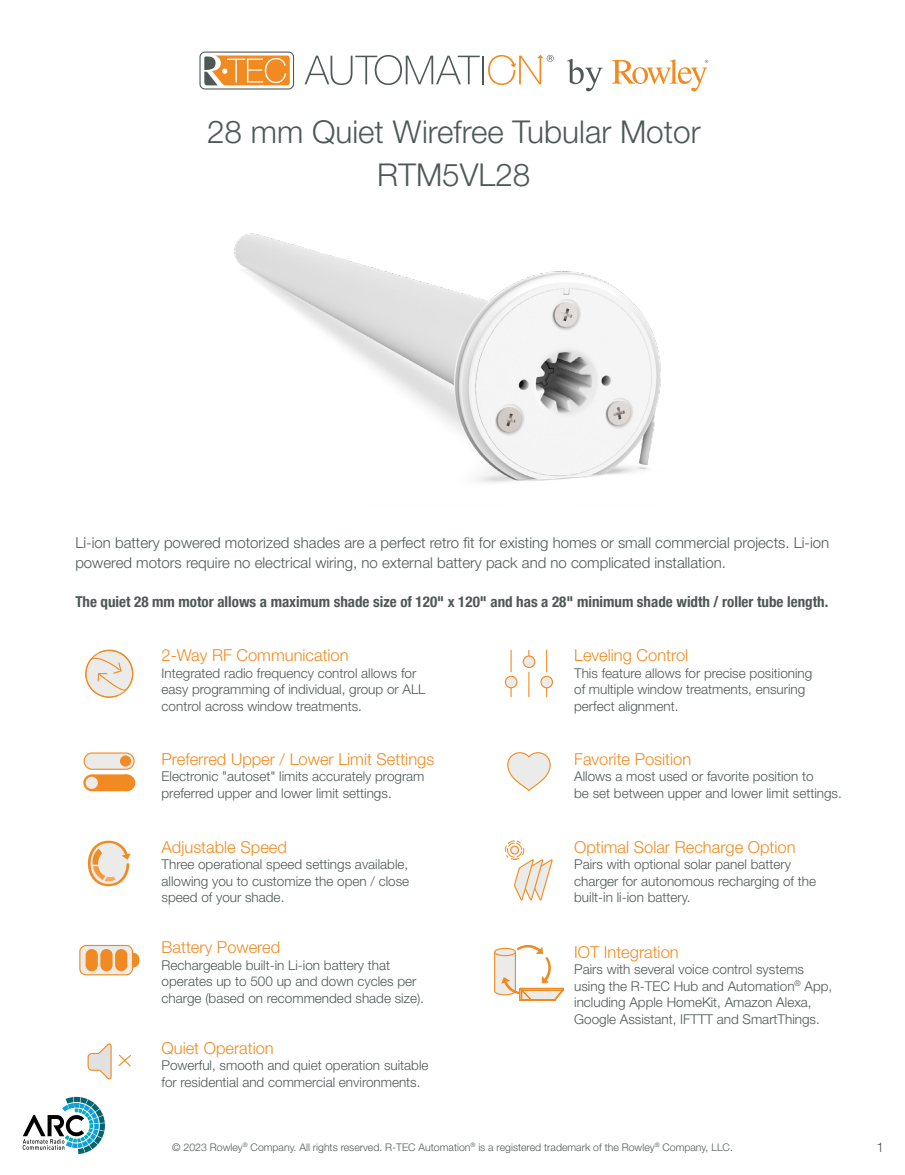
<style>
.page{position:relative;width:905px;height:1175px;background:#fff}
.page>*{position:absolute;margin:0;border:0;box-sizing:border-box;transform-origin:0 0}
.t1{font:300 31.5px "Helvetica Neue LT Pro";color:#4f5858}
.t2{font:300 16.5px "Helvetica Neue LT Pro";color:#f18b21}
.t3{font:300 15px/19.5px "Helvetica Neue LT Pro";color:#4f5757}
.t4{font:700 condensed 15px "Helvetica Neue LT Pro";color:#4f5757}
.t5{font:300 13.5px/16.5px "Helvetica Neue LT Pro";color:#4f5757}
.t6{font:300 13.5px "Helvetica Neue LT Pro";color:#4f5858}
.t7{font:300 10.5px "Helvetica Neue LT Pro";color:#4f5858}
</style>
<div class="page">
<img style="left:203px;top:51px;width:506px;height:432px">
<svg style="left:612px;top:59px;width:96px;height:32px"></svg>
<svg style="left:567px;top:59px;width:35px;height:32px"></svg>
<hr style="left:482px;top:56px;width:2px;height:28px;background:#4f5757">
<svg style="left:304px;top:55px;width:176px;height:30px"></svg>
<svg style="left:199px;top:52px;width:95px;height:38px"></svg>
<svg style="left:488px;top:55px;width:65px;height:30px"></svg>
<svg style="left:23px;top:1096px;width:82px;height:58px"></svg>
<svg style="left:85px;top:649px;width:49px;height:49px"></svg>
<svg style="left:494px;top:944px;width:70px;height:57px"></svg>
<svg style="left:505px;top:840px;width:48px;height:61px"></svg>
<div style="left:86px;top:774px;width:47px;height:17px;background:#f18b21;border-radius:8px"></div>
<svg style="left:83px;top:774px;width:17px;height:17px"></svg>
<div style="left:118px;top:774px;width:17px;height:17px;background:#f18b21;border-radius:50%"></div>
<div style="left:86px;top:776px;width:12px;height:13px;background:#ebebea;border-radius:50%"></div>
<div style="left:84px;top:753px;width:50px;height:16px;background:#ebebea;border-radius:8px"></div>
<div style="left:83px;top:752px;width:52px;height:17px;border:1px solid #f18b21;border-radius:8px"></div>
<div style="left:120px;top:755px;width:11px;height:11px;background:#f18b21;border-radius:50%"></div>
<svg style="left:507px;top:752px;width:44px;height:39px"></svg>
<svg style="left:510px;top:650px;width:1px;height:22px"></svg>
<svg style="left:528px;top:672px;width:1px;height:24px"></svg>
<svg style="left:546px;top:650px;width:1px;height:22px"></svg>
<div style="left:541px;top:676px;width:11px;height:11px;background:#ebebea;border-radius:50%"></div>
<div style="left:540px;top:675px;width:13px;height:13px;border:1px solid #f18b21;border-radius:50%"></div>
<div style="left:505px;top:676px;width:12px;height:11px;background:#ebebea;border-radius:50%"></div>
<div style="left:505px;top:675px;width:12px;height:13px;border:1px solid #f18b21;border-radius:50%"></div>
<div style="left:523px;top:656px;width:11px;height:11px;background:#ebebea;border-radius:50%"></div>
<div style="left:522px;top:655px;width:13px;height:13px;border:1px solid #f18b21;border-radius:50%"></div>
<svg style="left:88px;top:840px;width:43px;height:46px"></svg>
<div style="left:127px;top:952px;width:12px;height:15px;background:#f18b21;border-radius:6px"></div>
<div style="left:80px;top:945px;width:52px;height:29px;background:#ebebea;border-radius:6px"></div>
<div style="left:79px;top:945px;width:54px;height:30px;border:1px solid #f18b21;border-radius:6px"></div>
<div style="left:100px;top:949px;width:13px;height:22px;background:#f18b21;border-radius:6px"></div>
<div style="left:115px;top:949px;width:12px;height:22px;background:#f18b21;border-radius:6px"></div>
<div style="left:86px;top:949px;width:12px;height:22px;background:#f18b21;border-radius:6px"></div>
<svg style="left:87px;top:1043px;width:44px;height:37px"></svg>
<h1 class="t1" style="left:207px;top:113px;width:495px">28 mm Quiet Wirefree Tubular Motor</h1>
<h1 class="t1" style="left:377px;top:156px;width:155px">RTM5VL28</h1>
<p class="t3" style="left:75px;top:532px;width:755px">Li-ion battery powered motorized shades are a perfect retro fit for existing homes or small commercial projects. Li-ion powered motors require no electrical wiring, no external battery pack and no complicated installation.</p>
<p class="t4" style="left:75px;top:592px;width:754px">The quiet 28 mm motor allows a maximum shade size of 120" x 120" and has a 28" minimum shade width / roller tube length.</p>
<p class="t2" style="left:161px;top:645px;width:189px">2-Way RF Communication</p>
<p class="t5" style="left:161px;top:664px;width:265px">Integrated radio frequency control allows for easy programming of individual, group or ALL control across window treatments.</p>
<p class="t2" style="left:161px;top:749px;width:274px">Preferred Upper / Lower Limit Settings</p>
<p class="t5" style="left:161px;top:768px;width:264px">Electronic "autoset" limits accurately program preferred upper and lower limit settings.</p>
<p class="t2" style="left:161px;top:836px;width:127px">Adjustable Speed</p>
<p class="t5" style="left:161px;top:856px;width:249px;text-align:justify">Three operational speed settings available, allowing you to customize the open / close speed of your shade.</p>
<p class="t2" style="left:161px;top:937px;width:120px">Battery Powered</p>
<p class="t5" style="left:161px;top:956px;width:264px">Rechargeable built-in Li-ion battery that operates up to 500 up and down cycles per charge (based on recommended shade size).</p>
<p class="t2" style="left:161px;top:1037px;width:114px">Quiet Operation</p>
<p class="t5" style="left:161px;top:1057px;width:268px">Powerful, smooth and quiet operation suitable for residential and commercial environments.</p>
<p class="t2" style="left:574px;top:645px;width:116px">Leveling Control</p>
<p class="t5" style="left:574px;top:664px;width:240px">This feature allows for precise positioning of multiple window treatments, ensuring perfect alignment.</p>
<p class="t2" style="left:574px;top:749px;width:119px">Favorite Position</p>
<p class="t5" style="left:574px;top:768px;width:269px">Allows a most used or favorite position to<br>be set between upper and lower limit settings.</p>
<p class="t2" style="left:574px;top:836px;width:223px">Optimal Solar Recharge Option</p>
<p class="t5" style="left:574px;top:856px;width:243px">Pairs with optional solar panel battery charger for autonomous recharging of the built-in li-ion battery.</p>
<p class="t2" style="left:574px;top:941px;width:106px">IOT Integration</p>
<p class="t5" style="left:574px;top:961px;width:260px">Pairs with several voice control systems using the R-TEC Hub and Automation<sup>®</sup> App, including Apple HomeKit, Amazon Alexa, Google Assistant, IFTTT and SmartThings.</p>
<p class="t7" style="left:172px;top:1140px;width:562px">© 2023 Rowley<sup>®</sup> Company. All rights reserved. R-TEC Automation<sup>®</sup> is a registered trademark of the Rowley<sup>®</sup> Company, LLC.</p>
<p class="t6" style="left:876px;top:1138px;width:9px">1</p>
</div>
